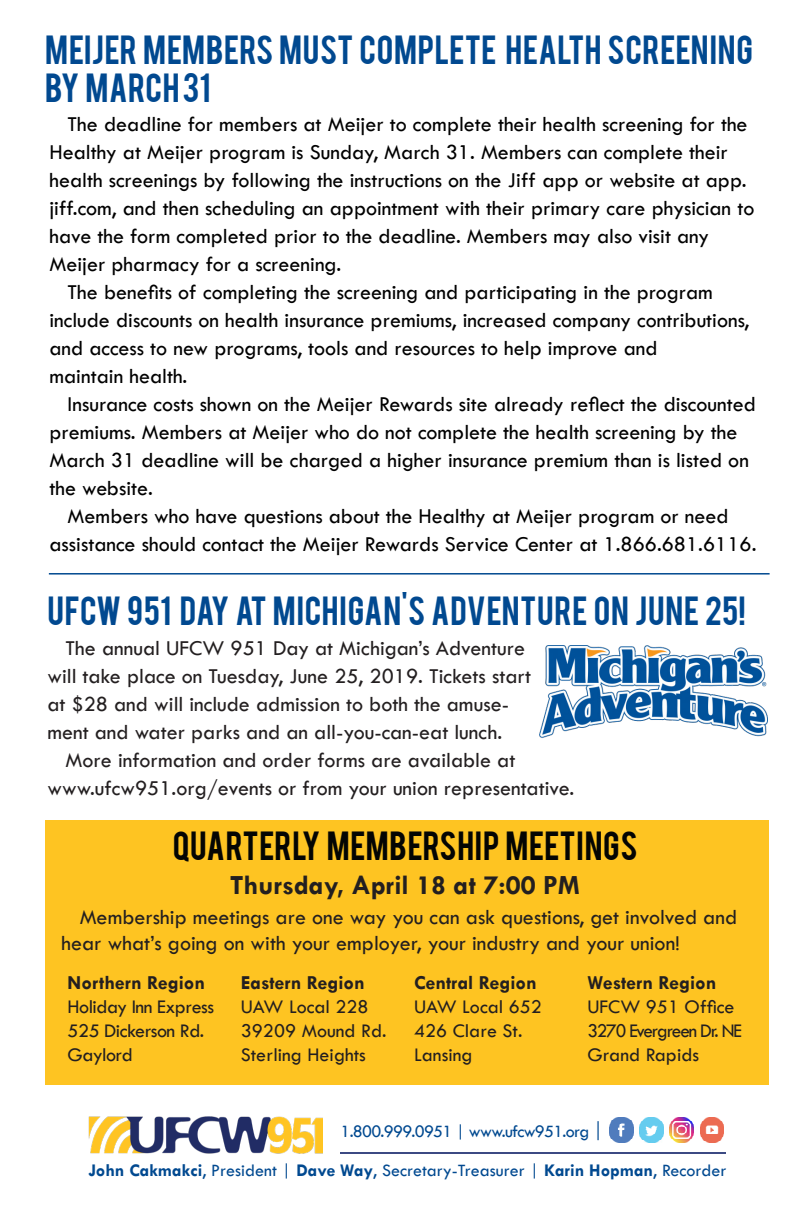
<style>
.page{position:relative;width:802px;height:1224px;background:#fff}
.page>*{position:absolute;margin:0;border:0;box-sizing:border-box;transform-origin:0 0}
.t1{font:32px/38.4px "Bebas";letter-spacing:.015em;color:#014990}
.t2{font:32px "Bebas";letter-spacing:.015em;color:#040503}
.t3{font:700 28px "Tw Cen";color:#231f20}
.t4{font:22px/28px "Tw Cen";color:#000}
.t5{font:22px/28px "Tw Cen";color:#231f20}
.t6{font:20px "Tw Cen";color:#231f20}
.t7{font:20px/24px "Tw Cen";letter-spacing:-.025em;color:#231f20}
.t8{font:700 20px "Tw Cen";color:#231f20}
.t9{font:20px "Tw Cen";letter-spacing:-.06em;color:#231f20;scale:.96 1}
.t10{font:18px "Tw Cen";color:#014990}
.t11{font:18px "Tw Cen";letter-spacing:-.04em;color:#014990}
.s1{font-weight:700}
.s2{font-size:22.4px}
</style>
<div class="page">
<hr style="left:49px;top:573px;width:720px;height:2px;background:#014990">
<div style="left:46px;top:821px;width:722px;height:264px;background:#fec422"></div>
<hr style="left:340px;top:1152px;width:386px;height:2px;background:#3c4a83">
<img style="left:609px;top:1118px;width:23px;height:24px">
<img style="left:639px;top:1118px;width:24px;height:23px">
<svg style="left:644px;top:1141px;width:15px;height:1px"></svg>
<img style="left:669px;top:1118px;width:24px;height:24px">
<img style="left:700px;top:1118px;width:23px;height:23px">
<svg style="left:705px;top:1141px;width:14px;height:1px"></svg>
<img style="left:89px;top:1116px;width:233px;height:38px">
<img style="left:539px;top:646px;width:228px;height:92px">
<p class="t1" style="left:45px;top:28px;width:709px">MEIJER MEMBERS MUST COMPLETE HEALTH SCREENING<br>BY MARCH 31</p>
<p class="t4" style="left:49px;top:110px;width:706px;text-indent:18px">The deadline for members at Meijer to complete their health screening for the Healthy at Meijer program is Sunday, March 31. Members can complete their health screenings by following the instructions on the Jiff app or website at app. jiff.com, and then scheduling an appointment with their primary care physician to have the form completed prior to the deadline. Members may also visit any</p>
<p class="t4" style="left:49px;top:250px;width:293px">Meijer pharmacy for a screening.</p>
<p class="t4" style="left:68px;top:278px;width:646px">The benefits of completing the screening and participating in the program</p>
<p class="t4" style="left:49px;top:306px;width:701px">include discounts on health insurance premiums, increased company contributions, and access to new programs, tools and resources to help improve and</p>
<p class="t4" style="left:49px;top:362px;width:139px">maintain health.</p>
<p class="t4" style="left:49px;top:390px;width:707px;text-indent:18px">Insurance costs shown on the Meijer Rewards site already reflect the discounted premiums. Members at Meijer who do not complete the health screening by the March 31 deadline will be charged a higher insurance premium than is listed on the website.</p>
<p class="t4" style="left:68px;top:502px;width:662px">Members who have questions about the Healthy at Meijer program or need</p>
<p class="t4" style="left:49px;top:530px;width:708px">assistance should contact the Meijer Rewards Service Center at 1.866.681.6116.</p>
<p class="t1" style="left:47px;top:590px;width:699px">UFCW 951 DAY AT MICHIGAN'S ADVENTURE ON JUNE 25!</p>
<p class="t5" style="left:47px;top:634px;width:485px;text-indent:18px">The annual UFCW 951 Day at Michigan’s Adventure will take place on Tuesday, June 25, 2019. Tickets start at $28 and will include admission to both the amuse&shy;ment and water parks and an all-you-can-eat lunch.</p>
<p class="t5" style="left:47px;top:746px;width:528px;text-indent:18px">More information and order forms are available at www.ufcw951.org/events or from your union representative.</p>
<p class="t2" style="left:173px;top:822px;width:466px">QUARTERLY MEMBERSHIP MEETINGS</p>
<p class="t3" style="left:230px;top:868px;width:351px">Thursday, April 18 at 7:00 PM</p>
<p class="t5" style="left:61px;top:904px;width:677px;line-height:26px;text-indent:18px">Membership meetings are one way you can ask questions, get involved and hear what’s going on with your employer, your industry and your union!</p>
<p class="t7" style="left:68px;top:971px;width:148px"><span class="s1">Northern Region<br></span>Holiday Inn Express</p>
<p class="t7" style="left:68px;top:1019px;width:138px">525 Dickerson Rd.<br>Gaylord</p>
<p class="t8" style="left:241px;top:971px;width:125px">Eastern Region</p>
<p class="t6" style="left:241px;top:995px;width:129px">UAW Local 228</p>
<p class="t6" style="left:241px;top:1019px;width:147px">39209 Mound Rd.</p>
<p class="t6" style="left:241px;top:1043px;width:126px">Sterling Heights</p>
<p class="t8" style="left:414px;top:971px;width:124px">Central Region</p>
<p class="t6" style="left:414px;top:995px;width:129px">UAW Local 652</p>
<p class="t6" style="left:414px;top:1019px;width:110px">426 Clare St.</p>
<p class="t6" style="left:414px;top:1043px;width:60px">Lansing</p>
<p class="t8" style="left:587px;top:971px;width:130px">Western Region</p>
<p class="t6" style="left:587px;top:995px;width:148px">UFCW 951 Office</p>
<p class="t9" style="left:587px;top:1019px;width:162px">3270 Evergreen Dr. NE</p>
<p class="t6" style="left:587px;top:1043px;width:113px">Grand Rapids</p>
<p class="t11" style="left:340px;top:1120px;width:264px">1.800.999.0951 | www.ufcw951.org <span class="s2">|</span></p>
<p class="t10" style="left:88px;top:1159px;width:639px"><span class="s1">John Cakmakci</span>, President | <span class="s1">Dave Way</span>, Secretary-Treasurer | <span class="s1">Karin Hopman</span>, Recorder</p>
</div>
